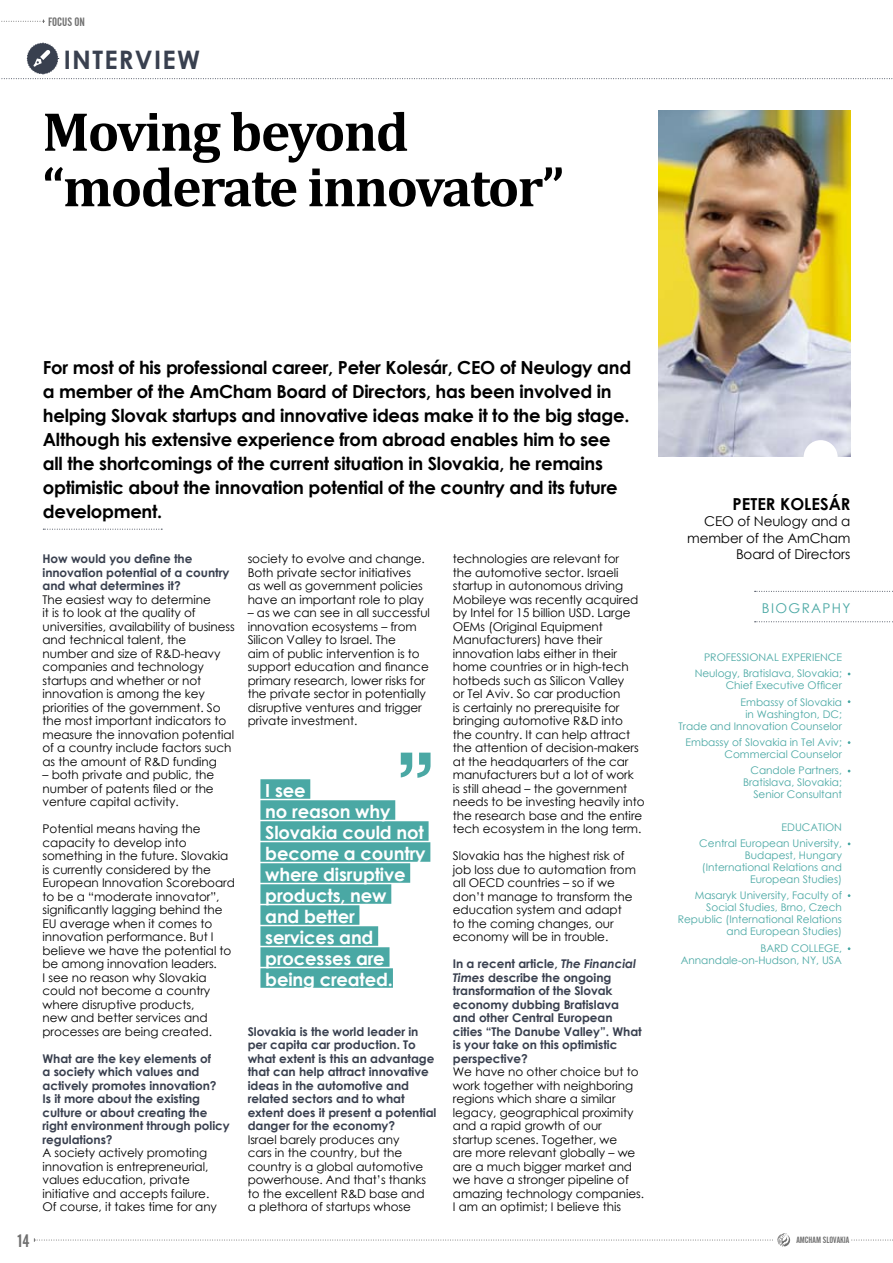
<style>
.page{position:relative;width:893px;height:1263px;background:#fff}
.page>*{position:absolute;margin:0;border:0;box-sizing:border-box;transform-origin:0 0}
.t1{font:700 55.5px/55.5px "Cambria";letter-spacing:-.03em;color:#000}
.t2{font:700 25.5px "Century Gothic";letter-spacing:.05em;color:#39404f}
.t3{font:700 18px/24px "Century Gothic";letter-spacing:-.015em;color:#000}
.t4{font:700 18px/21px "Century Gothic";letter-spacing:-.01em;color:#fff}
.t5{font:18px "Alternate Gothic No 2 BT";color:#6f6f6f}
.t6{font:700 16.5px "Century Gothic";color:#000}
.t7{font:13.5px/16.5px "Century Gothic";letter-spacing:-.01em;color:#000;text-align:right}
.t8{font:13.5px "Century Gothic";letter-spacing:.1em;color:#4aa8a4}
.t9{font:12px/13.5px "Century Gothic";letter-spacing:-.005em;color:#000}
.t10{font:700 12px/13.5px "Century Gothic";letter-spacing:-.005em;color:#39404f}
.t11{font:12px "Alternate Gothic No 2 BT";color:#6f6f6f}
.t12{font:10.5px/12px "Century Gothic";color:#4aa8a4;text-align:right}
.t13{font:9px "Alternate Gothic No 2 BT";color:#6f6f6f}
.s1{font-style:italic}
</style>
<div class="page">
<svg style="left:34px;top:1234px;width:859px;height:12px"></svg>
<svg style="left:1px;top:20px;width:43px;height:3px"></svg>
<svg style="left:1px;top:42px;width:892px;height:37px"></svg>
<svg style="left:43px;top:529px;width:119px;height:1px"></svg>
<svg style="left:401px;top:753px;width:30px;height:25px"></svg>
<div style="left:260px;top:779px;width:50px;height:20px;background:#4aa8a4"></div>
<div style="left:260px;top:800px;width:135px;height:20px;background:#4aa8a4"></div>
<div style="left:260px;top:821px;width:169px;height:20px;background:#4aa8a4"></div>
<div style="left:260px;top:842px;width:170px;height:20px;background:#4aa8a4"></div>
<div style="left:260px;top:863px;width:150px;height:20px;background:#4aa8a4"></div>
<div style="left:260px;top:884px;width:131px;height:20px;background:#4aa8a4"></div>
<div style="left:260px;top:905px;width:99px;height:20px;background:#4aa8a4"></div>
<div style="left:260px;top:926px;width:118px;height:20px;background:#4aa8a4"></div>
<div style="left:260px;top:947px;width:129px;height:20px;background:#4aa8a4"></div>
<div style="left:260px;top:968px;width:133px;height:20px;background:#4aa8a4"></div>
<img style="left:658px;top:111px;width:192px;height:345px">
<div style="left:804px;top:440px;width:34px;height:34px;background:#fff;border-radius:50%"></div>
<svg style="left:755px;top:591px;width:138px;height:1px"></svg>
<svg style="left:755px;top:621px;width:138px;height:1px"></svg>
<p class="t11" style="left:48px;top:15px;width:38px">FOCUS ON</p>
<h2 class="t2" style="left:64px;top:40px;width:138px">interview</h2>
<h1 class="t1" style="left:43px;top:102px;width:523px">Moving beyond “moderate innovator”</h1>
<p class="t3" style="left:43px;top:355px;width:590px">For most of his professional career, Peter Kolesár, CEO of Neulogy and a member of the AmCham Board of Directors, has been involved in helping Slovak startups and innovative ideas make it to the big stage.<br>Although his extensive experience from abroad enables him to see all the shortcomings of the current situation in Slovakia, he remains optimistic about the innovation potential of the country and its future development.</p>
<p class="t10" style="left:43px;top:552px;width:188px">How would you define the innovation potential of a country and what determines it?</p>
<p class="t9" style="left:43px;top:592px;width:194px">The easiest way to determine<br>it is to look at the quality of universities, availability of business and technical talent, the<br>number and size of R&amp;D-heavy companies and technology startups and whether or not innovation is among the key priorities of the government. So the most important indicators to measure the innovation potential of a country include factors such as the amount of R&amp;D funding</p>
<p class="t9" style="left:43px;top:768px;width:173px;text-align:justify">– both private and public, the number of patents filed or the venture capital activity.</p>
<p class="t9" style="left:43px;top:822px;width:194px">Potential means having the capacity to develop into something in the future. Slovakia is currently considered by the<br>European Innovation Scoreboard to be a “moderate innovator”, significantly lagging behind the<br>EU average when it comes to innovation performance. But I believe we have the potential to be among innovation leaders.<br>I see no reason why Slovakia could not become a country where disruptive products,<br>new and better services and processes are being created.</p>
<p class="t10" style="left:43px;top:1051px;width:189px">What are the key elements of<br>a society which values and actively promotes innovation?<br>Is it more about the existing culture or about creating the right environment through policy regulations?</p>
<p class="t9" style="left:43px;top:1146px;width:176px">A society actively promoting innovation is entrepreneurial, values education, private initiative and accepts failure.<br>Of course, it takes time for any</p>
<p class="t9" style="left:248px;top:552px;width:179px">society to evolve and change.<br>Both private sector initiatives as well as government policies have an important role to play</p>
<p class="t9" style="left:248px;top:606px;width:184px">– as we can see in all successful innovation ecosystems – from<br>Silicon Valley to Israel. The<br>aim of public intervention is to support education and finance primary research, lower risks for the private sector in potentially disruptive ventures and trigger private investment.</p>
<h3 class="t4" style="left:265px;top:779px;width:162px">I see<br>no reason why<br>Slovakia could not become a country where disruptive products, new<br>and better services and processes are being created.</h3>
<p class="t10" style="left:248px;top:1024px;width:190px">Slovakia is the world leader in per capita car production. To what extent is this an advantage that can help attract innovative ideas in the automotive and related sectors and to what extent does it present a potential danger for the economy?</p>
<p class="t9" style="left:248px;top:1132px;width:180px">Israel barely produces any cars in the country, but the country is a global automotive powerhouse. And that’s thanks to the excellent R&amp;D base and a plethora of startups whose</p>
<p class="t9" style="left:453px;top:552px;width:193px">technologies are relevant for<br>the automotive sector. Israeli startup in autonomous driving<br>Mobileye was recently acquired by Intel for 15 billion USD. Large<br>OEMs (Original Equipment<br>Manufacturers) have their innovation labs either in their home countries or in high-tech hotbeds such as Silicon Valley<br>or Tel Aviv. So car production<br>is certainly no prerequisite for bringing automotive R&amp;D into the country. It can help attract the attention of decision-makers at the headquarters of the car manufacturers but a lot of work<br>is still ahead – the government needs to be investing heavily into the research base and the entire tech ecosystem in the long term.</p>
<p class="t9" style="left:453px;top:849px;width:185px">Slovakia has the highest risk of job loss due to automation from all OECD countries – so if we don’t manage to transform the education system and adapt to the coming changes, our economy will be in trouble.</p>
<p class="t10" style="left:453px;top:957px;width:190px">In a recent article, <span class="s1">The Financial<br>Times</span> describe the ongoing transformation of the Slovak economy dubbing Bratislava and other Central European cities “The Danube Valley”. What is your take on this optimistic perspective?</p>
<p class="t9" style="left:453px;top:1065px;width:193px">We have no other choice but to work together with neighboring regions which share a similar legacy, geographical proximity and a rapid growth of our startup scenes. Together, we<br>are more relevant globally – we are a much bigger market and we have a stronger pipeline of amazing technology companies.<br>I am an optimist; I believe this</p>
<h3 class="t6" style="left:733px;top:491px;width:119px">Peter Kolesár</h3>
<p class="t7" style="left:687px;top:513px;width:165px">CEO of Neulogy and a member of the AmCham<br>Board of Directors</p>
<p class="t8" style="left:762px;top:599px;width:90px">BIOGRAPHY</p>
<p class="t12" style="left:695px;top:649px;width:149px;line-height:16.2px">PROFESSIONAL EXPERIENCE<br>Neulogy, Bratislava, Slovakia;</p>
<p class="t12" style="left:726px;top:677px;width:118px;line-height:16.2px">Chief Executive Officer<br>Embassy of Slovakia</p>
<p class="t12" style="left:678px;top:708px;width:165px">in Washington, DC;<br>Trade and Innovation Counselor</p>
<p class="t12" style="left:686px;top:736px;width:158px">Embassy of Slovakia in Tel Aviv;<br>Commercial Counselor</p>
<p class="t12" style="left:743px;top:764px;width:100px">Candole Partners,<br>Bratislava, Slovakia;<br>Senior Consultant</p>
<p class="t12" style="left:699px;top:819px;width:144px;line-height:16.2px">EDUCATION<br>Central European University,</p>
<p class="t12" style="left:702px;top:849px;width:142px">Budapest, Hungary (International Relations and<br>European Studies)</p>
<p class="t12" style="left:678px;top:889px;width:166px">Masaryk University, Faculty of<br>Social Studies, Brno, Czech<br>Republic (International Relations and European Studies)</p>
<p class="t12" style="left:681px;top:941px;width:163px">BARD COLLEGE,<br>Annandale-on-Hudson, NY, USA</p>
<h3 class="t5" style="left:18px;top:1231px;width:13px">14</h3>
<p class="t13" style="left:796px;top:1235px;width:54px">AMCHAM SLOVAKIA</p>
</div>
